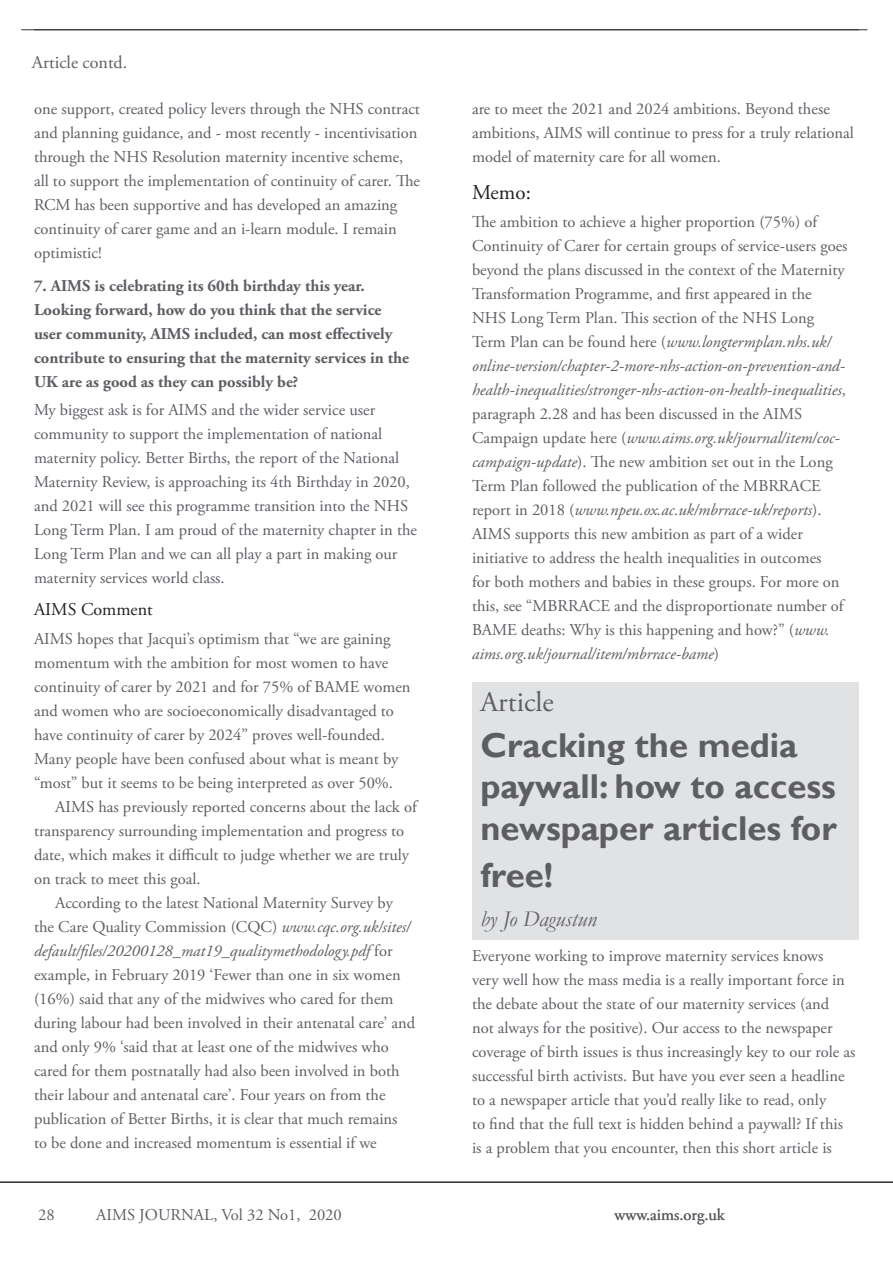
<style>
.page{position:relative;width:893px;height:1263px;background:#fff}
.page>*{position:absolute;margin:0;border:0;box-sizing:border-box;transform-origin:0 0}
.t1{font:700 34.5px/41.4px "Gill Sans";color:#5d5d64}
.t2{font:28.5px "Adobe Garamond Pro";color:#5d5d64}
.t3{font:italic 22.5px "Garamond";color:#5d5d64}
.t4{font:21px "Adobe Garamond Pro";color:#231f20}
.t5{font:18px "Adobe Garamond Pro";color:#5d5d64}
.t6{font:18px "Adobe Garamond Pro";color:#231f20}
.t7{font:16.5px/24px "Adobe Garamond Pro";color:#5d5d64}
.t8{font:700 16.5px/24px "Adobe Garamond Pro";color:#5d5d64}
.s1{font-style:italic}
</style>
<div class="page">
<hr style="left:0;top:1182px;width:893px;height:1px;background:#231f20">
<hr style="left:21px;top:30px;width:846px;height:1px;background:#343137">
<div style="left:472px;top:682px;width:387px;height:257px;background:#e1e2e4"></div>
<p class="t5" style="left:32px;top:52px;width:97px">Article contd.</p>
<p class="t7" style="left:34px;top:97px;width:388px">one support, created policy levers through the NHS contract and planning guidance, and - most recently - incentivisation through the NHS Resolution maternity incentive scheme, all to support the implementation of continuity of carer. The RCM has been supportive and has developed an amazing continuity of carer game and an i-learn module. I remain optimistic!</p>
<p class="t8" style="left:34px;top:274px;width:377px">7. AIMS is celebrating its 60th birthday this year.<br>Looking forward, how do you think that the service user community, AIMS included, can most effectively contribute to ensuring that the maternity services in the UK are as good as they can possibly be?</p>
<p class="t7" style="left:34px;top:398px;width:385px">My biggest ask is for AIMS and the wider service user community to support the implementation of national maternity policy. Better Births, the report of the National Maternity Review, is approaching its 4th Birthday in 2020, and 2021 will see this programme transition into the NHS Long Term Plan. I am proud of the maternity chapter in the Long Term Plan and we can all play a part in making our maternity services world class.</p>
<p class="t6" style="left:34px;top:599px;width:120px">AIMS Comment</p>
<p class="t7" style="left:34px;top:627px;width:378px">AIMS hopes that Jacqui’s optimism that “we are gaining momentum with the ambition for most women to have continuity of carer by 2021 and for 75% of BAME women and women who are socioeconomically disadvantaged to have continuity of carer by 2024” proves well-founded.<br>Many people have been confused about what is meant by “most” but it seems to be being interpreted as over 50%.</p>
<p class="t7" style="left:34px;top:795px;width:384px;text-indent:21px">AIMS has previously reported concerns about the lack of transparency surrounding implementation and progress to date, which makes it difficult to judge whether we are truly on track to meet this goal.</p>
<p class="t7" style="left:34px;top:891px;width:383px;text-indent:21px">According to the latest National Maternity Survey by the Care Quality Commission (CQC) <span class="s1">www.cqc.org.uk/sites/ default/files/20200128_mat19_qualitymethodology.pdf</span> for example, in February 2019 ‘Fewer than one in six women (16%) said that any of the midwives who cared for them during labour had been involved in their antenatal care’ and and only 9% ‘said that at least one of the midwives who cared for them postnatally had also been involved in both their labour and antenatal care’. Four years on from the publication of Better Births, it is clear that much remains<br>to be done and increased momentum is essential if we</p>
<p class="t7" style="left:472px;top:97px;width:383px">are to meet the 2021 and 2024 ambitions. Beyond these ambitions, AIMS will continue to press for a truly relational model of maternity care for all women.</p>
<p class="t4" style="left:472px;top:180px;width:60px">Memo:</p>
<p class="t7" style="left:472px;top:210px;width:377px">The ambition to achieve a higher proportion (75%) of Continuity of Carer for certain groups of service-users goes beyond the plans discussed in the context of the Maternity Transformation Programme, and first appeared in the NHS Long Term Plan. This section of the NHS Long Term Plan can be found here (<span class="s1">www.longtermplan.nhs.uk/ online-version/chapter-2-more-nhs-action-on-prevention-and&shy;health-inequalities/stronger-nhs-action-on-health-inequalities</span>, paragraph 2.28 and has been discussed in the AIMS Campaign update here (<span class="s1">www.aims.org.uk/journal/item/coc&shy;campaign-update</span>). The new ambition set out in the Long Term Plan followed the publication of the MBRRACE report in 2018 (<span class="s1">www.npeu.ox.ac.uk/mbrrace-uk/reports</span>).<br>AIMS supports this new ambition as part of a wider initiative to address the health inequalities in outcomes<br>for both mothers and babies in these groups. For more on this, see “MBRRACE and the disproportionate number of BAME deaths: Why is this happening and how?” (<span class="s1">www. aims.org.uk/journal/item/mbrrace-bame</span>)</p>
<h2 class="t2" style="left:480px;top:685px;width:75px">Article</h2>
<h1 class="t1" style="left:480px;top:726px;width:358px">Cracking the media paywall: how to access newspaper articles for</h1>
<h1 class="t1" style="left:480px;top:855px;width:74px">free!</h1>
<h3 class="t3" style="left:480px;top:904px;width:118px">by Jo Dagustun</h3>
<p class="t7" style="left:472px;top:945px;width:385px">Everyone working to improve maternity services knows<br>very well how the mass media is a really important force in the debate about the state of our maternity services (and<br>not always for the positive). Our access to the newspaper coverage of birth issues is thus increasingly key to our role as successful birth activists. But have you ever seen a headline to a newspaper article that you’d really like to read, only<br>to find that the full text is hidden behind a paywall? If this is a problem that you encounter, then this short article is</p>
<p class="t7" style="left:38px;top:1203px;width:18px">28</p>
<p class="t7" style="left:96px;top:1203px;width:247px">AIMS JOURNAL, Vol 32 No1, 2020</p>
<p class="t7" style="left:615px;top:1203px;width:112px">www.aims.org.uk</p>
</div>
